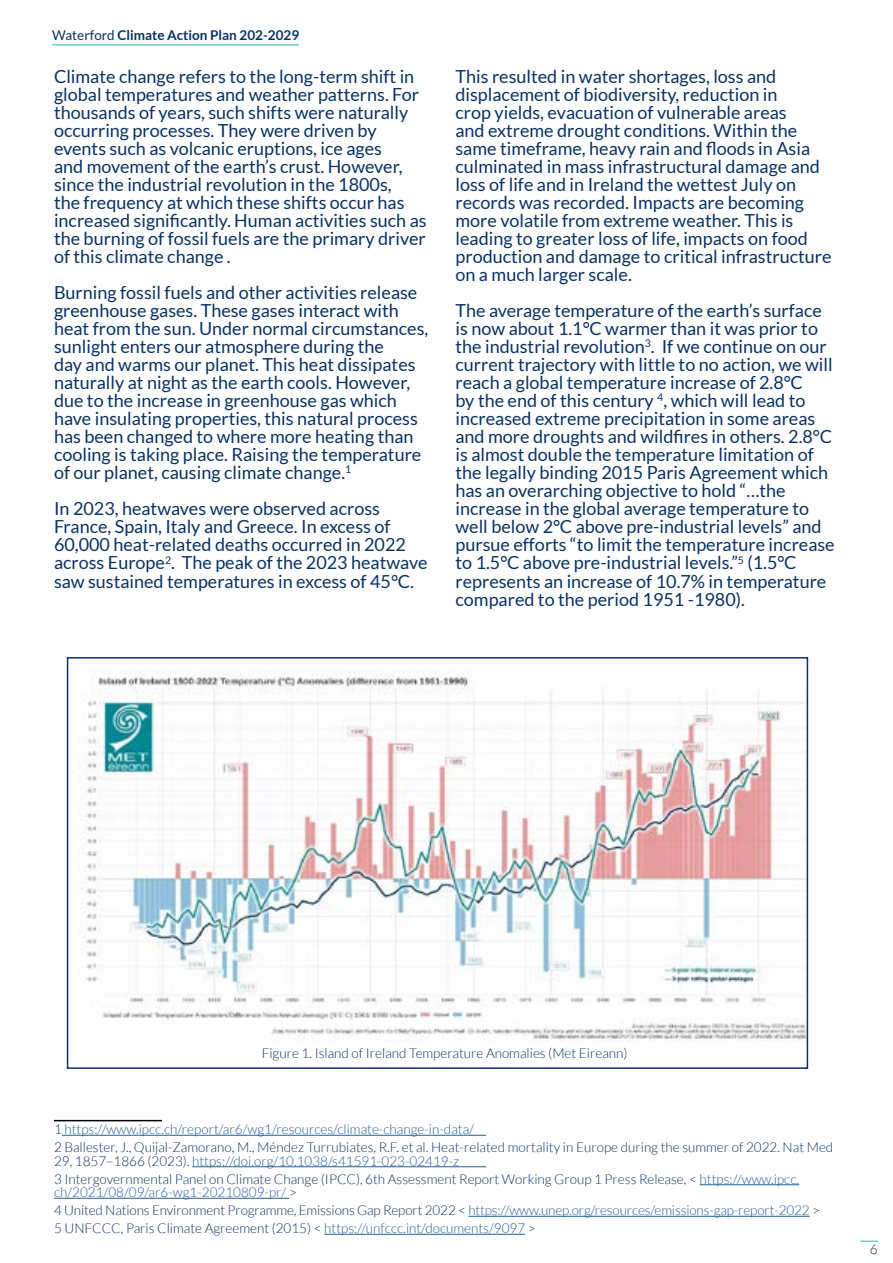
<style>
.page{position:relative;width:893px;height:1263px;background:#fff}
.page>*{position:absolute;margin:0;border:0;box-sizing:border-box;transform-origin:0 0}
.t1{font:18px/18px "Lato";color:#093266}
.t2{font:300 13.5px/18px "Lato";color:#093266}
.t3{font:300 13.5px/18px "Lato";letter-spacing:-.01em;color:#215e9e}
.t4{font:700 13.5px "Lato";color:#093266}
.s1{font-weight:400}
.s2{color:#215e9e}
.s3{color:#093266}
</style>
<div class="page">
<hr style="left:52px;top:44px;width:247px;height:1px;background:#3cbeb0">
<svg style="left:860px;top:1241px;width:18px;height:1px"></svg>
<hr style="left:54px;top:1120px;width:108px;height:1px;background:#000">
<hr style="left:62px;top:1135px;width:424px;height:1px;background:#215e9e">
<hr style="left:192px;top:1166px;width:294px;height:1px;background:#215e9e">
<hr style="left:700px;top:1184px;width:99px;height:1px;background:#215e9e">
<hr style="left:54px;top:1198px;width:235px;height:1px;background:#215e9e">
<hr style="left:468px;top:1216px;width:342px;height:1px;background:#215e9e">
<hr style="left:324px;top:1234px;width:201px;height:1px;background:#215e9e">
<img style="left:86px;top:670px;width:719px;height:371px">
<div style="left:67px;top:657px;width:741px;height:412px;border:2px solid #093266"></div>
<p class="t4" style="left:52px;top:27px;width:248px"><span class="s1">Waterford</span> Climate Action Plan 202-2029</p>
<p class="t1" style="left:54px;top:68px;width:374px">Climate change refers to the long-term shift in global temperatures and weather patterns. For thousands of years, such shifts were naturally occurring processes. They were driven by events such as volcanic eruptions, ice ages<br>and movement of the earth’s crust. However, since the industrial revolution in the 1800s,<br>the frequency at which these shifts occur has increased significantly. Human activities such as the burning of fossil fuels are the primary driver of this climate change .</p>
<p class="t1" style="left:54px;top:284px;width:376px">Burning fossil fuels and other activities release greenhouse gases. These gases interact with heat from the sun. Under normal circumstances, sunlight enters our atmosphere during the<br>day and warms our planet. This heat dissipates naturally at night as the earth cools. However, due to the increase in greenhouse gas which have insulating properties, this natural process has been changed to where more heating than cooling is taking place. Raising the temperature of our planet, causing climate change.<sup>1</sup></p>
<p class="t1" style="left:54px;top:500px;width:375px">In 2023, heatwaves were observed across France, Spain, Italy and Greece. In excess of 60,000 heat-related deaths occurred in 2022 across Europe<sup>2</sup>. The peak of the 2023 heatwave saw sustained temperatures in excess of 45°C.</p>
<p class="t1" style="left:455px;top:68px;width:378px">This resulted in water shortages, loss and displacement of biodiversity, reduction in<br>crop yields, evacuation of vulnerable areas<br>and extreme drought conditions. Within the same timeframe, heavy rain and floods in Asia culminated in mass infrastructural damage and loss of life and in Ireland the wettest July on records was recorded. Impacts are becoming more volatile from extreme weather. This is leading to greater loss of life, impacts on food production and damage to critical infrastructure on a much larger scale.</p>
<p class="t1" style="left:455px;top:302px;width:381px">The average temperature of the earth’s surface is now about 1.1°C warmer than it was prior to the industrial revolution<sup>3</sup>. If we continue on our current trajectory with little to no action, we will reach a global temperature increase of 2.8°C<br>by the end of this century <sup>4</sup>, which will lead to increased extreme precipitation in some areas and more droughts and wildfires in others. 2.8°C is almost double the temperature limitation of the legally binding 2015 Paris Agreement which has an overarching objective to hold “…the increase in the global average temperature to well below 2°C above pre-industrial levels” and pursue efforts “to limit the temperature increase to 1.5°C above pre-industrial levels.”<sup>5</sup> (1.5°C represents an increase of 10.7% in temperature compared to the period 1951 -1980).</p>
<p class="t2" style="left:262px;top:1045px;width:367px">Figure 1. Island of Ireland Temperature Anomalies (Met Eireann)</p>
<p class="t2" style="left:54px;top:1120px;width:781px">1 <span class="s2">https://www.ipcc.ch/report/ar6/wg1/resources/climate-change-in-data/<br></span>2 Ballester, J., Quijal-Zamorano, M., Méndez Turrubiates, R.F. et al. Heat-related mortality in Europe during the summer of 2022. Nat Med</p>
<p class="t2" style="left:54px;top:1152px;width:747px">29, 1857–1866 (2023). <span class="s2">https://doi.org/10.1038/s41591-023-02419-z<br></span>3 Intergovernmental Panel on Climate Change (IPCC), 6th Assessment Report Working Group 1 Press Release, &lt; <span class="s2">https://www.ipcc.</span></p>
<p class="t3" style="left:54px;top:1183px;width:767px">ch/2021/08/09/ar6-wg1-20210809-pr/ <span class="s3">&gt;<br>4 United Nations Environment Programme, Emissions Gap Report 2022 &lt;</span> https://www.unep.org/resources/emissions-gap-report-2022 <span class="s3">&gt;<br>5 UNFCCC, Paris Climate Agreement (2015) &lt;</span> https://unfccc.int/documents/9097 <span class="s3">&gt;</span></p>
<p class="t2" style="left:870px;top:1240px;width:9px">6</p>
</div>
